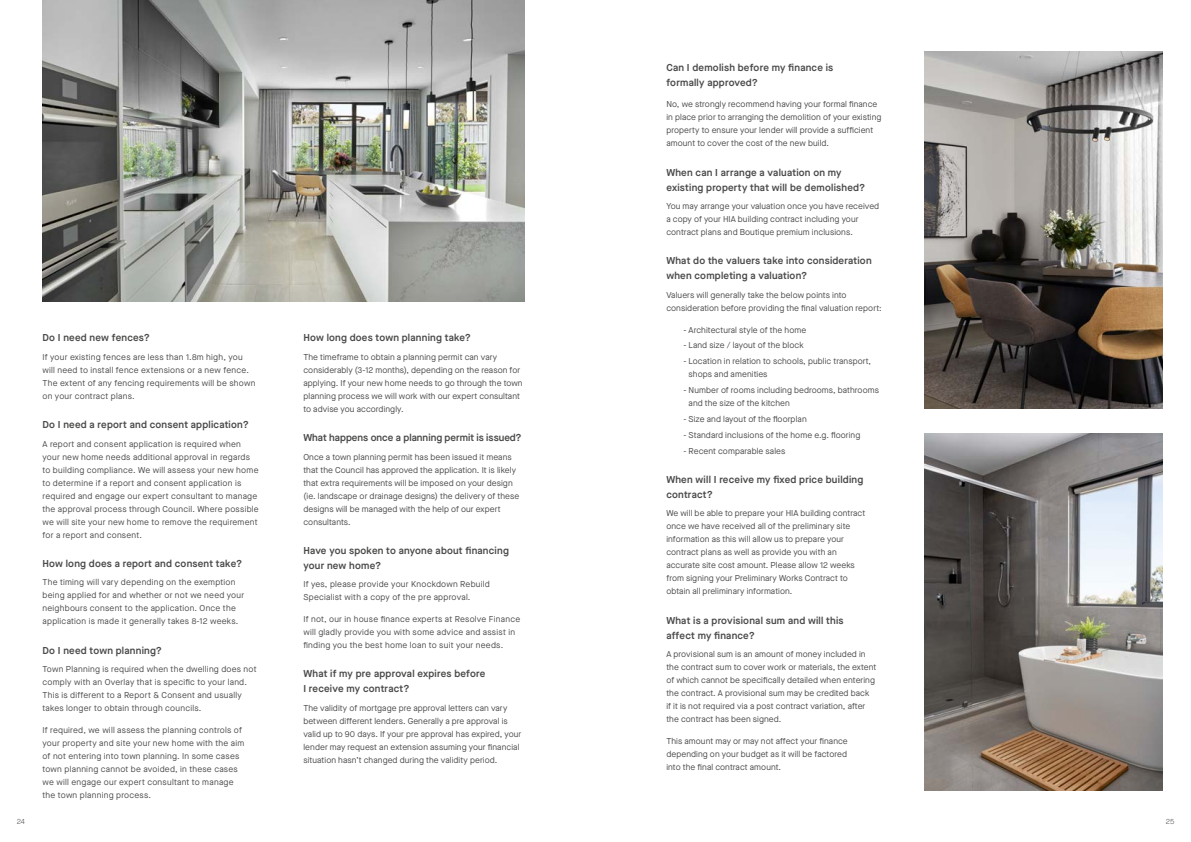
<style>
.page{position:relative;width:1191px;height:842px;background:#fff}
.page>*{position:absolute;margin:0;border:0;box-sizing:border-box;transform-origin:0 0}
.t1{font:600 10px/15px "Maison Neue";letter-spacing:.02em;color:#4a4a49}
.t2{font:600 10px "Maison Neue";color:#4a4a49}
.t3{font:8.5px/13px "Maison Neue";letter-spacing:.01em;color:#4a4a49}
.t4{font:8.5px/13px "Maison Neue";letter-spacing:.03em;color:#4a4a49}
.t5{font:300 7.5px "Maison Neue";color:#4a4a49}
</style>
<div class="page">
<img style="left:924px;top:51px;width:238px;height:358px">
<img style="left:43px;top:0;width:481px;height:302px">
<img style="left:924px;top:433px;width:238px;height:358px">
<p class="t1" style="left:43px;top:330px;width:109px">Do I need new fences?</p>
<p class="t4" style="left:43px;top:350px;width:214px">If your existing fences are less than 1.8m high, you will need to install fence extensions or a new fence.<br>The extent of any fencing requirements will be shown on your contract plans.</p>
<p class="t1" style="left:43px;top:417px;width:208px">Do I need a report and consent application?</p>
<p class="t4" style="left:43px;top:437px;width:218px">A report and consent application is required when your new home needs additional approval in regards to building compliance. We will assess your new home to determine if a report and consent application is required and engage our expert consultant to manage the approval process through Council. Where possible we will site your new home to remove the requirement for a report and consent.</p>
<p class="t1" style="left:43px;top:555px;width:201px">How long does a report and consent take?</p>
<p class="t4" style="left:43px;top:576px;width:203px">The timing will vary depending on the exemption being applied for and whether or not we need your neighbours consent to the application. Once the application is made it generally takes 8-12 weeks.</p>
<p class="t1" style="left:43px;top:642px;width:121px">Do I need town planning?</p>
<p class="t4" style="left:43px;top:663px;width:216px">Town Planning is required when the dwelling does not comply with an Overlay that is specific to your land.<br>This is different to a Report &amp; Consent and usually takes longer to obtain through councils.</p>
<p class="t4" style="left:43px;top:723px;width:203px">If required, we will assess the planning controls of your property and site your new home with the aim of not entering into town planning. In some cases town planning cannot be avoided, in these cases we will engage our expert consultant to manage the town planning process.</p>
<p class="t1" style="left:303px;top:330px;width:169px">How long does town planning take?</p>
<p class="t3" style="left:303px;top:350px;width:221px">The timeframe to obtain a planning permit can vary considerably (3-12 months), depending on the reason for applying. If your new home needs to go through the town planning process we will work with our expert consultant to advise you accordingly.</p>
<p class="t2" style="left:303px;top:430px;width:220px">What happens once a planning permit is issued?</p>
<p class="t3" style="left:303px;top:450px;width:217px">Once a town planning permit has been issued it means that the Council has approved the application. It is likely that extra requirements will be imposed on your design (ie. landscape or drainage designs) the delivery of these designs will be managed with the help of our expert consultants.</p>
<p class="t1" style="left:303px;top:542px;width:207px">Have you spoken to anyone about financing your new home?</p>
<p class="t4" style="left:303px;top:578px;width:188px">If yes, please provide your Knockdown Rebuild<br>Specialist with a copy of the pre approval.</p>
<p class="t4" style="left:303px;top:612px;width:218px">If not, our in house finance experts at Resolve Finance will gladly provide you with some advice and assist in finding you the best home loan to suit your needs.</p>
<p class="t1" style="left:303px;top:666px;width:184px">What if my pre approval expires before<br>I receive my contract?</p>
<p class="t3" style="left:303px;top:701px;width:219px">The validity of mortgage pre approval letters can vary between different lenders. Generally a pre approval is valid up to 90 days. If your pre approval has expired, your lender may request an extension assuming your financial situation hasn’t changed during the validity period.</p>
<p class="t1" style="left:666px;top:60px;width:168px">Can I demolish before my finance is formally approved?</p>
<p class="t3" style="left:666px;top:98px;width:217px">No, we strongly recommend having your formal finance in place prior to arranging the demolition of your existing property to ensure your lender will provide a sufficient amount to cover the cost of the new build.</p>
<p class="t1" style="left:666px;top:164px;width:200px">When can I arrange a valuation on my existing property that will be demolished?</p>
<p class="t3" style="left:666px;top:200px;width:214px">You may arrange your valuation once you have received a copy of your HIA building contract including your contract plans and Boutique premium inclusions.</p>
<p class="t1" style="left:666px;top:253px;width:207px">What do the valuers take into consideration when completing a valuation?</p>
<p class="t3" style="left:666px;top:289px;width:217px">Valuers will generally take the below points into consideration before providing the final valuation report:</p>
<p class="t3" style="left:683px;top:323px;width:124px">- Architectural style of the home</p>
<p class="t3" style="left:683px;top:339px;width:122px">- Land size / layout of the block</p>
<p class="t3" style="left:688px;top:355px;width:184px;text-indent:-5px">- Location in relation to schools, public transport, shops and amenities</p>
<p class="t3" style="left:688px;top:384px;width:192px;text-indent:-5px">- Number of rooms including bedrooms, bathrooms and the size of the kitchen</p>
<p class="t3" style="left:683px;top:412px;width:125px">- Size and layout of the floorplan</p>
<p class="t3" style="left:683px;top:428px;width:178px">- Standard inclusions of the home e.g. flooring</p>
<p class="t3" style="left:683px;top:444px;width:103px">- Recent comparable sales</p>
<p class="t1" style="left:666px;top:472px;width:198px">When will I receive my fixed price building contract?</p>
<p class="t3" style="left:666px;top:507px;width:200px">We will be able to prepare your HIA building contract once we have received all of the preliminary site information as this will allow us to prepare your contract plans as well as provide you with an accurate site cost amount. Please allow 12 weeks from signing your Preliminary Works Contract to obtain all preliminary information.</p>
<p class="t1" style="left:666px;top:612px;width:179px">What is a provisional sum and will this affect my finance?</p>
<p class="t3" style="left:666px;top:648px;width:212px">A provisional sum is an amount of money included in the contract sum to cover work or materials, the extent of which cannot be specifically detailed when entering the contract. A provisional sum may be credited back<br>if it is not required via a post contract variation, after the contract has been signed.</p>
<p class="t3" style="left:666px;top:734px;width:183px;text-align:justify">This amount may or may not affect your finance depending on your budget as it will be factored into the final contract amount.</p>
<p class="t5" style="left:17px;top:816px;width:10px">24</p>
<p class="t5" style="left:1166px;top:816px;width:10px">25</p>
</div>
